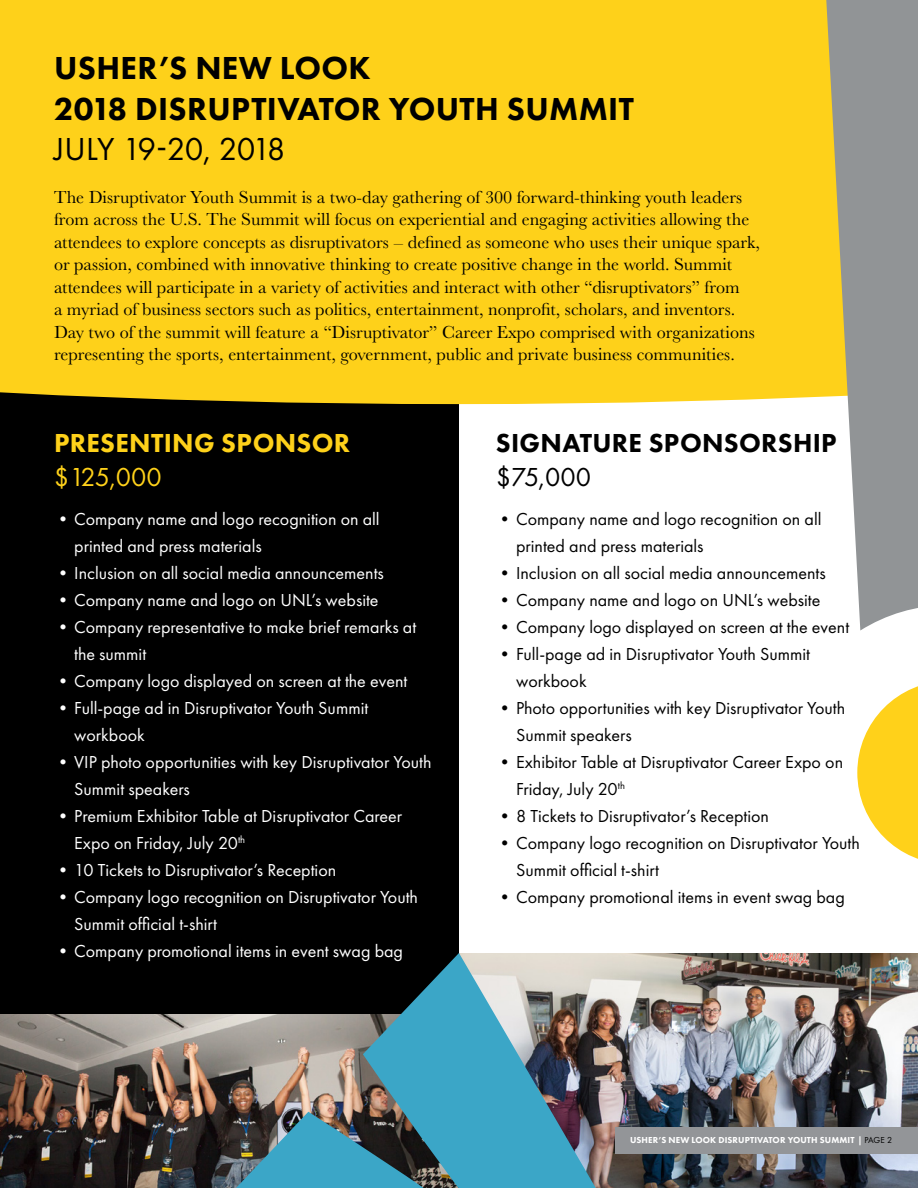
<style>
.page{position:relative;width:918px;height:1188px;background:#fff}
.page>*{position:absolute;margin:0;border:0;box-sizing:border-box;transform-origin:0 0}
.t1{font:800 33px/40.5px "Futura PT";letter-spacing:.01em;color:#000}
.t2{font:33px "Futura PT";letter-spacing:-.025em;color:#000}
.t3{font:800 27px "Futura PT";letter-spacing:.01em;color:#000}
.t4{font:800 27px "Futura PT";letter-spacing:.01em;color:#fed11a}
.t5{font:27px "Futura PT";letter-spacing:-.02em;color:#fed11a}
.t6{font:27px "Futura PT";color:#000}
.t7{font:18px/22.5px "Baskerville URW";color:#000}
.t8{font:18px/27px "Futura PT";color:#fff}
.t9{font:18px/27px "Futura PT";color:#000}
.t10{font:800 9px "Futura PT";letter-spacing:.01em;color:#fff}
.s1{font-weight:400;color:#000}
</style>
<div class="page">
<img style="left:814px;top:954px;width:104px;height:234px">
<div style="left:0;top:54px;width:459px;height:1134px;background:#000"></div>
<div style="left:0;top:0;width:824px;height:404px;background:#fed11a"></div>
<div style="left:616px;top:1127px;width:302px;height:27px;background:#939598"></div>
<svg style="left:824px;top:0;width:94px;height:631px;background:#a9a798"></svg>
<svg style="left:857px;top:686px;width:61px;height:173px"></svg>
<img style="left:0;top:1014px;width:212px;height:174px">
<img style="left:212px;top:953px;width:602px;height:235px">
<h1 class="t1" style="left:54px;top:47px;width:581px">USHER’S NEW LOOK<br>2018 DISRUPTIVATOR YOUTH SUMMIT</h1>
<h1 class="t2" style="left:54px;top:130px;width:233px">JULY 19-20, 2018</h1>
<p class="t7" style="left:54px;top:185px;width:708px">The Disruptivator Youth Summit is a two-day gathering of 300 forward-thinking youth leaders from across the U.S. The Summit will focus on experiential and engaging activities allowing the attendees to explore concepts as disruptivators – defined as someone who uses their unique spark, or passion, combined with innovative thinking to create positive change in the world. Summit attendees will participate in a variety of activities and interact with other “disruptivators” from<br>a myriad of business sectors such as politics, entertainment, nonprofit, scholars, and inventors.<br>Day two of the summit will feature a “Disruptivator” Career Expo comprised with organizations representing the sports, entertainment, government, public and private business communities.</p>
<h2 class="t4" style="left:54px;top:426px;width:298px">PRESENTING SPONSOR</h2>
<h2 class="t5" style="left:54px;top:461px;width:109px">$125,000</h2>
<p class="t8" style="left:74px;top:506px;width:307px;text-indent:-20px">•Company name and logo recognition on all printed and press materials</p>
<p class="t8" style="left:54px;top:560px;width:331px">•Inclusion on all social media announcements</p>
<p class="t8" style="left:54px;top:587px;width:326px">•Company name and logo on UNL’s website</p>
<p class="t8" style="left:74px;top:614px;width:344px;text-indent:-20px">•Company representative to make brief remarks at the summit</p>
<p class="t8" style="left:54px;top:668px;width:355px">•Company logo displayed on screen at the event</p>
<p class="t8" style="left:74px;top:695px;width:296px;text-indent:-20px">•Full-page ad in Disruptivator Youth Summit workbook</p>
<p class="t8" style="left:74px;top:749px;width:359px;text-indent:-20px">•VIP photo opportunities with key Disruptivator Youth<br>Summit speakers</p>
<p class="t8" style="left:74px;top:803px;width:329px;text-indent:-20px">•Premium Exhibitor Table at Disruptivator Career<br>Expo on Friday, July 20<sup>th</sup></p>
<p class="t8" style="left:54px;top:857px;width:284px">•10 Tickets to Disruptivator’s Reception</p>
<p class="t8" style="left:74px;top:884px;width:345px;text-indent:-20px">•Company logo recognition on Disruptivator Youth<br>Summit official t-shirt</p>
<p class="t8" style="left:54px;top:938px;width:351px">•Company promotional items in event swag bag</p>
<h2 class="t3" style="left:496px;top:426px;width:342px">SIGNATURE SPONSORSHIP</h2>
<h2 class="t6" style="left:496px;top:461px;width:97px">$75,000</h2>
<p class="t9" style="left:516px;top:506px;width:307px;text-indent:-20px">•Company name and logo recognition on all printed and press materials</p>
<p class="t9" style="left:496px;top:560px;width:331px">•Inclusion on all social media announcements</p>
<p class="t9" style="left:496px;top:587px;width:326px">•Company name and logo on UNL’s website</p>
<p class="t9" style="left:496px;top:614px;width:355px">•Company logo displayed on screen at the event</p>
<p class="t9" style="left:516px;top:641px;width:296px;text-indent:-20px">•Full-page ad in Disruptivator Youth Summit workbook</p>
<p class="t9" style="left:516px;top:695px;width:331px;text-indent:-20px">•Photo opportunities with key Disruptivator Youth<br>Summit speakers</p>
<p class="t9" style="left:516px;top:749px;width:329px;text-indent:-20px">•Exhibitor Table at Disruptivator Career Expo on<br>Friday, July 20<sup>th</sup></p>
<p class="t9" style="left:496px;top:803px;width:275px">•8 Tickets to Disruptivator’s Reception</p>
<p class="t9" style="left:516px;top:830px;width:345px;text-indent:-20px">•Company logo recognition on Disruptivator Youth<br>Summit official t-shirt</p>
<p class="t9" style="left:496px;top:884px;width:351px">•Company promotional items in event swag bag</p>
<p class="t10" style="left:630px;top:1135px;width:264px">USHER’S NEW LOOK DISRUPTIVATOR YOUTH SUMMIT | <span class="s1">PAGE 2</span></p>
</div>
